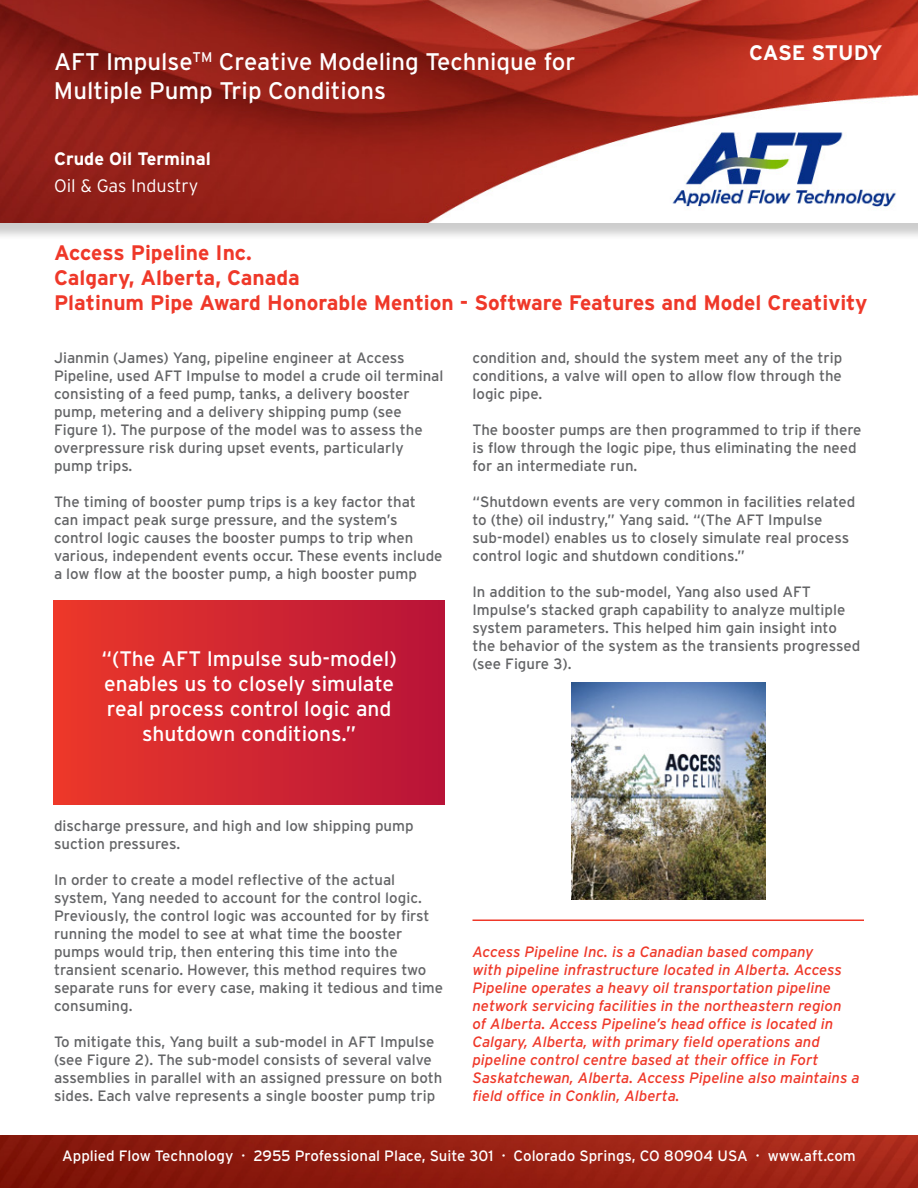
<style>
.page{position:relative;width:918px;height:1188px;background:#fff}
.page>*{position:absolute;margin:0;border:0;box-sizing:border-box;transform-origin:0 0}
.t1{font:24px/28.8px "Interstate";color:#fff}
.t2{font:700 21px/25.2px "Interstate";color:#ef3829}
.t3{font:21px/25.2px "Interstate";color:#fff;text-align:center}
.t4{font:700 21px "Interstate";letter-spacing:-.015em;color:#fff}
.t5{font:700 18px "Interstate";color:#fff}
.t6{font:300 18px "Interstate";color:#fff}
.t7{font:15px/18px "Interstate";color:#636466}
.t8{font:italic 15px/18px "Interstate";color:#ef3829}
.t9{font:15px "Interstate";color:#fff}
</style>
<div class="page">
<div style="left:0;top:0;width:918px;height:241px;background:#000;opacity:.2"></div>
<img style="left:0;top:0;width:918px;height:222px">
<img style="left:0;top:1135px;width:918px;height:53px">
<hr style="left:472px;top:919px;width:392px;height:2px;background:#ef3829">
<div style="left:53px;top:600px;width:392px;height:205px;background:linear-gradient(to right,#eb382a,#b71439)"></div>
<img style="left:571px;top:683px;width:194px;height:217px">
<h1 class="t1" style="left:54px;top:47px;width:523px">AFT Impulse<sup>TM</sup> Creative Modeling Technique for<br>Multiple Pump Trip Conditions</h1>
<p class="t5" style="left:54px;top:147px;width:158px">Crude Oil Terminal</p>
<p class="t6" style="left:54px;top:174px;width:146px">Oil &amp; Gas Industry</p>
<h2 class="t4" style="left:749px;top:39px;width:135px">CASE STUDY</h2>
<h2 class="t2" style="left:54px;top:240px;width:815px">Access Pipeline Inc.<br>Calgary, Alberta, Canada<br>Platinum Pipe Award Honorable Mention - Software Features and Model Creativity</h2>
<p class="t7" style="left:54px;top:349px;width:391px">Jianmin (James) Yang, pipeline engineer at Access Pipeline, used AFT Impulse to model a crude oil terminal consisting of a feed pump, tanks, a delivery booster pump, metering and a delivery shipping pump (see Figure 1). The purpose of the model was to assess the overpressure risk during upset events, particularly pump trips.</p>
<p class="t7" style="left:54px;top:493px;width:390px">The timing of booster pump trips is a key factor that can impact peak surge pressure, and the system’s control logic causes the booster pumps to trip when various, independent events occur. These events include a low flow at the booster pump, a high booster pump</p>
<p class="t7" style="left:472px;top:349px;width:371px;text-align:justify">condition and, should the system meet any of the trip conditions, a valve will open to allow flow through the logic pipe.</p>
<p class="t7" style="left:472px;top:421px;width:391px">The booster pumps are then programmed to trip if there is flow through the logic pipe, thus eliminating the need for an intermediate run.</p>
<p class="t7" style="left:472px;top:493px;width:384px">“Shutdown events are very common in facilities related to (the) oil industry,” Yang said. “(The AFT Impulse sub-model) enables us to closely simulate real process control logic and shutdown conditions.”</p>
<p class="t7" style="left:472px;top:583px;width:389px">In addition to the sub-model, Yang also used AFT Impulse’s stacked graph capability to analyze multiple system parameters. This helped him gain insight into the behavior of the system as the transients progressed (see Figure 3).</p>
<h2 class="t3" style="left:102px;top:646px;width:297px">“(The AFT Impulse sub-model) enables us to closely simulate real process control logic and shutdown conditions.”</h2>
<p class="t7" style="left:54px;top:817px;width:361px">discharge pressure, and high and low shipping pump suction pressures.</p>
<p class="t7" style="left:54px;top:871px;width:391px">In order to create a model reflective of the actual system, Yang needed to account for the control logic.<br>Previously, the control logic was accounted for by first running the model to see at what time the booster pumps would trip, then entering this time into the transient scenario. However, this method requires two separate runs for every case, making it tedious and time consuming.</p>
<p class="t7" style="left:54px;top:1033px;width:390px">To mitigate this, Yang built a sub-model in AFT Impulse (see Figure 2). The sub-model consists of several valve assemblies in parallel with an assigned pressure on both sides. Each valve represents a single booster pump trip</p>
<p class="t8" style="left:472px;top:943px;width:389px">Access Pipeline Inc. is a Canadian based company<br>with pipeline infrastructure located in Alberta. Access Pipeline operates a heavy oil transportation pipeline network servicing facilities in the northeastern region<br>of Alberta. Access Pipeline’s head office is located in Calgary, Alberta, with primary field operations and pipeline control centre based at their office in Fort Saskatchewan, Alberta. Access Pipeline also maintains a field office in Conklin, Alberta.</p>
<p class="t9" style="left:62px;top:1146px;width:795px">Applied Flow Technology · 2955 Professional Place, Suite 301 · Colorado Springs, CO 80904 USA · www.aft.com</p>
</div>
